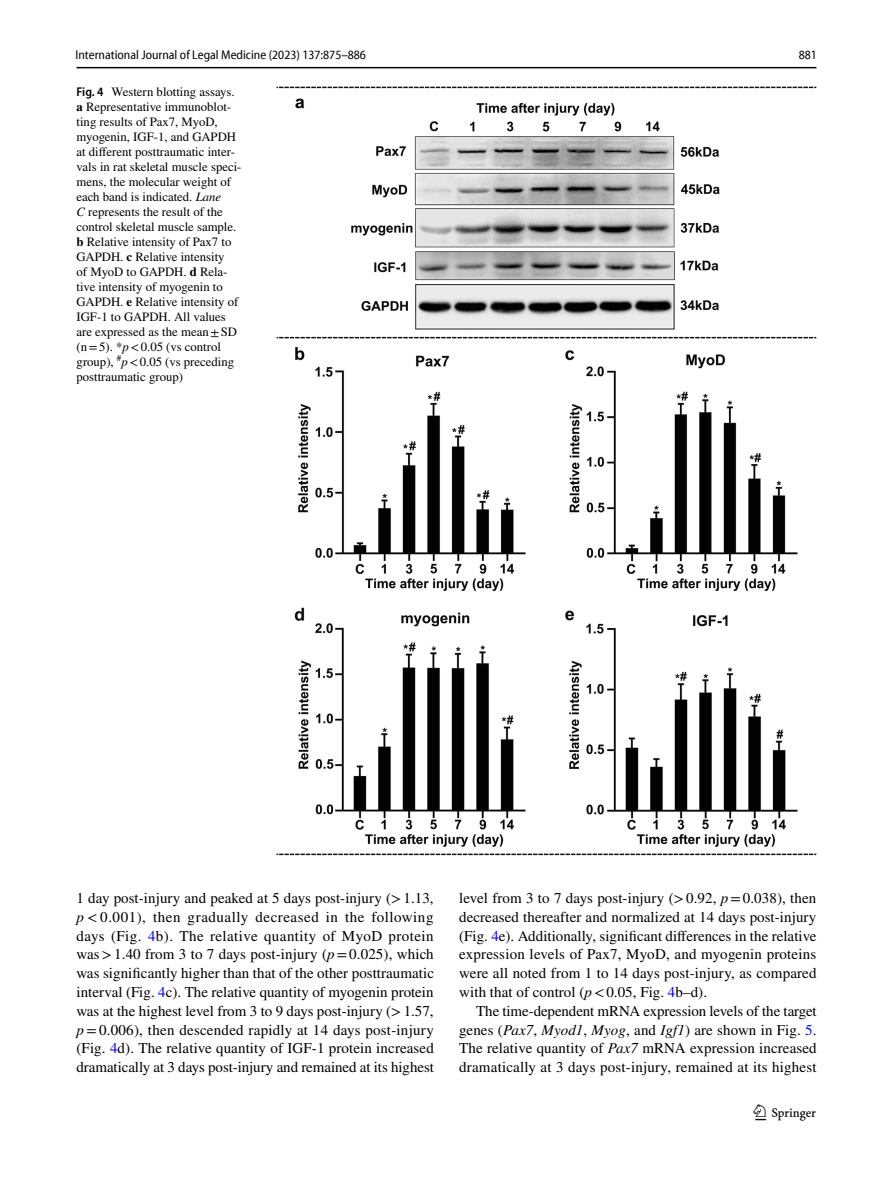
<style>
.page{position:relative;width:893px;height:1187px;background:#fff}
.page>*{position:absolute;margin:0;border:0;box-sizing:border-box;transform-origin:0 0}
.t1{font:22.5px "Springnew Regular 3";color:#000}
.t2{font:15px/18.8px "STIX";letter-spacing:.005em;color:#000;text-align:justify}
.t3{font:12.75px/15px "STIX";color:#000}
.t4{font:semi-condensed 12.75px "Myriad Pro Unic";color:#000}
.s1{font-family:"Myriad Pro";font-weight:600;font-stretch:semi-condensed}
.s2{font-weight:700}
.s3{font-style:italic}
.s4{color:#00f}
</style>
<div class="page">
<hr style="left:77px;top:67px;width:739px;height:1px;background:#000">
<img style="left:276px;top:87px;width:540px;height:768px">
<p class="t4" style="left:76px;top:50px;width:292px">International Journal of Legal Medicine (2023) 137:875–886</p>
<p class="t4" style="left:799px;top:50px;width:20px">881</p>
<p class="t3" style="left:77px;top:85px;width:166px"><span class="s1">Fig. 4</span> Western blotting assays. <span class="s2">a</span> Representative immunoblot&shy;ting results of Pax7, MyoD, myogenin, IGF-1, and GAPDH at different posttraumatic inter&shy;vals in rat skeletal muscle speci&shy;mens, the molecular weight of each band is indicated. <span class="s3">Lane<br>C</span> represents the result of the control skeletal muscle sample. <span class="s2">b</span> Relative intensity of Pax7 to<br>GAPDH. <span class="s2">c</span> Relative intensity<br>of MyoD to GAPDH. <span class="s2">d</span> Rela&shy;tive intensity of myogenin to<br>GAPDH. <span class="s2">e</span> Relative intensity of<br>IGF-1 to GAPDH. All values are expressed as the mean±SD (n=5). *<span class="s3">p</span>&lt;0.05 (vs control group), <sup>#</sup><span class="s3">p</span>&lt;0.05 (vs preceding posttraumatic group)</p>
<p class="t2" style="left:77px;top:889px;width:359px">1 day post-injury and peaked at 5 days post-injury (&gt;1.13, <span class="s3">p</span> &lt; 0.001), then gradually decreased in the following days (Fig. <span class="s4">4</span>b). The relative quantity of MyoD protein was&gt;1.40 from 3 to 7 days post-injury (<span class="s3">p</span>=0.025), which was significantly higher than that of the other posttraumatic interval (Fig. <span class="s4">4</span>c). The relative quantity of myogenin protein was at the highest level from 3 to 9 days post-injury (&gt;1.57, <span class="s3">p</span>=0.006), then descended rapidly at 14 days post-injury (Fig. <span class="s4">4</span>d). The relative quantity of IGF-1 protein increased dramatically at 3 days post-injury and remained at its highest</p>
<p class="t2" style="left:459px;top:889px;width:359px">level from 3 to 7 days post-injury (&gt;0.92, <span class="s3">p</span>=0.038), then decreased thereafter and normalized at 14 days post-injury (Fig. <span class="s4">4</span>e). Additionally, significant differences in the relative expression levels of Pax7, MyoD, and myogenin proteins were all noted from 1 to 14 days post-injury, as compared with that of control (<span class="s3">p</span>&lt;0.05, Fig. <span class="s4">4</span>b–d).</p>
<p class="t2" style="left:459px;top:1002px;width:359px;text-indent:17px">The time-dependent mRNA expression levels of the target genes (<span class="s3">Pax7</span>, <span class="s3">Myod1</span>, <span class="s3">Myog</span>, and <span class="s3">Igf1</span>) are shown in Fig. <span class="s4">5</span>.<br>The relative quantity of <span class="s3">Pax7</span> mRNA expression increased dramatically at 3 days post-injury, remained at its highest</p>
<h1 class="t1" style="left:755px;top:1104px;width:62px">1 3</h1>
</div>
